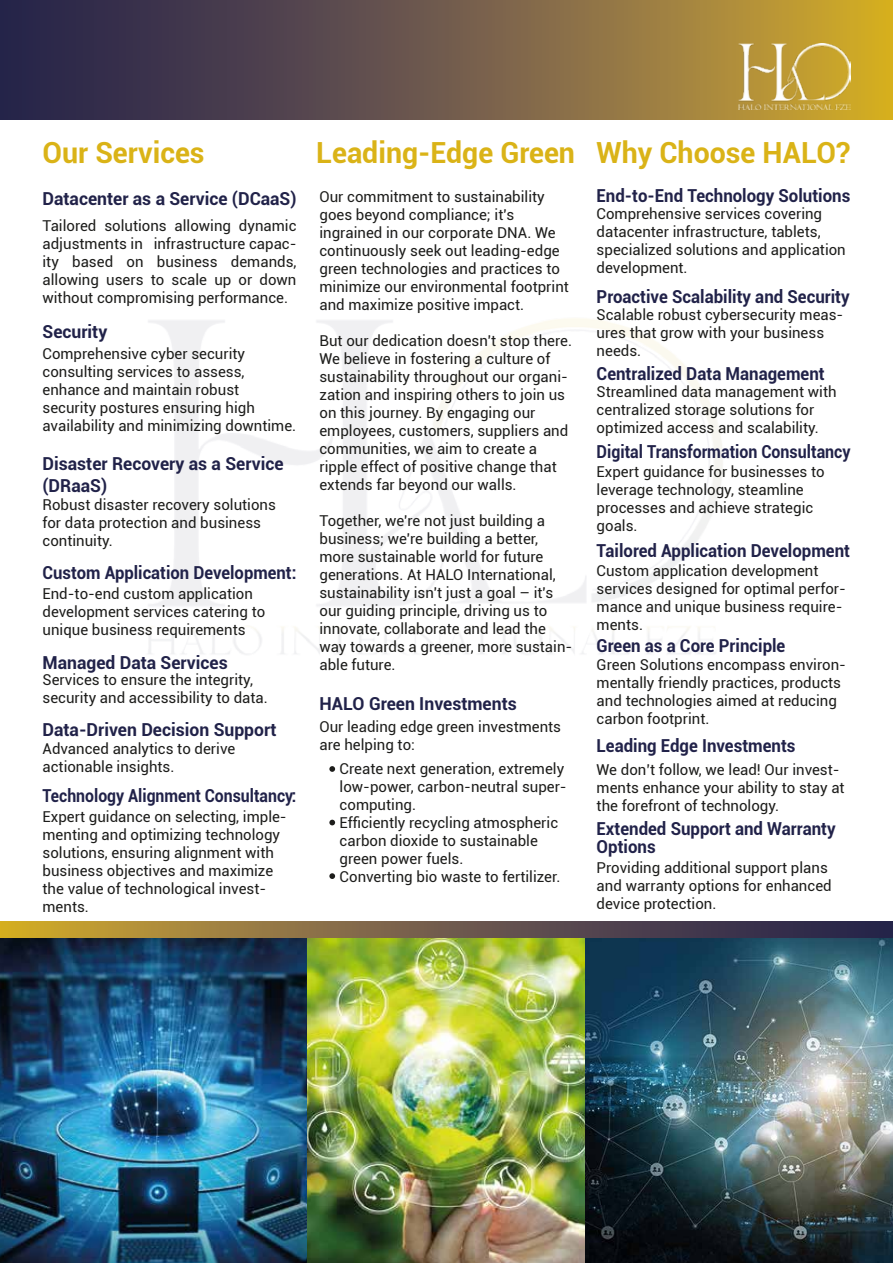
<style>
.page{position:relative;width:893px;height:1263px;background:#fff}
.page>*{position:absolute;margin:0;border:0;box-sizing:border-box;transform-origin:0 0}
.t1{font:700 29.1px "Roboto";color:#dab317}
.t2{font:700 17.85px/18.5px "Roboto";color:#212249;scale:.94 1}
.t3{font:700 17.85px/21.5px "Roboto";color:#212249}
.t4{font:700 17.85px "Roboto";color:#212249;scale:.89 1}
.t5{font:700 17.85px "Roboto";color:#212249;scale:.88 1}
.t6{font:700 17.85px "Roboto";color:#212249;scale:.93 1}
.t7{font:15px/18px "Roboto";color:#1d1d1b}
</style>
<div class="page">
<svg style="left:0;top:0;width:893px;height:120px"></svg>
<svg style="left:0;top:921px;width:893px;height:18px"></svg>
<svg style="left:329px;top:766px;width:6px;height:6px"></svg>
<svg style="left:329px;top:820px;width:6px;height:5px"></svg>
<svg style="left:329px;top:873px;width:6px;height:6px"></svg>
<img style="left:738px;top:44px;width:112px;height:65px">
<img style="left:0;top:939px;width:893px;height:324px">
<h1 class="t1" style="left:43px;top:132px;width:164px">Our Services</h1>
<p class="t3" style="left:43px;top:187px;width:256px">Datacenter as a Service (DCaaS)</p>
<p class="t7" style="left:43px;top:216px;width:256px;text-align:justify">Tailored solutions allowing dynamic adjustments in infrastructure capac&shy;ity based on business demands, allowing users to scale up or down without compromising performance.</p>
<p class="t3" style="left:43px;top:320px;width:66px">Security</p>
<p class="t7" style="left:43px;top:344px;width:255px">Comprehensive cyber security consulting services to assess, enhance and maintain robust security postures ensuring high availability and minimizing downtime.</p>
<p class="t3" style="left:43px;top:452px;width:243px">Disaster Recovery as a Service (DRaaS)</p>
<p class="t7" style="left:43px;top:495px;width:235px">Robust disaster recovery solutions for data protection and business continuity.</p>
<p class="t6" style="left:43px;top:560px;width:275px">Custom Application Development:</p>
<p class="t7" style="left:43px;top:584px;width:224px">End-to-end custom application development services catering to unique business requirements</p>
<p class="t3" style="left:43px;top:651px;width:187px">Managed Data Services</p>
<p class="t7" style="left:43px;top:670px;width:227px">Services to ensure the integrity, security and accessibility to data.</p>
<p class="t3" style="left:43px;top:718px;width:235px">Data-Driven Decision Support</p>
<p class="t7" style="left:43px;top:739px;width:194px">Advanced analytics to derive actionable insights.</p>
<p class="t5" style="left:43px;top:783px;width:290px">Technology Alignment Consultancy:</p>
<p class="t7" style="left:43px;top:807px;width:246px">Expert guidance on selecting, imple&shy;menting and optimizing technology solutions, ensuring alignment with business objectives and maximize the value of technological invest&shy;ments.</p>
<h1 class="t1" style="left:316px;top:132px;width:260px">Leading-Edge Green</h1>
<p class="t7" style="left:319px;top:187px;width:251px">Our commitment to sustainability goes beyond compliance; it's ingrained in our corporate DNA. We continuously seek out leading-edge green technologies and practices to minimize our environmental footprint and maximize positive impact.</p>
<p class="t7" style="left:319px;top:331px;width:254px">But our dedication doesn't stop there.<br>We believe in fostering a culture of sustainability throughout our organi&shy;zation and inspiring others to join us on this journey. By engaging our employees, customers, suppliers and communities, we aim to create a ripple effect of positive change that extends far beyond our walls.</p>
<p class="t7" style="left:319px;top:511px;width:254px">Together, we're not just building a business; we're building a better, more sustainable world for future generations. At HALO International, sustainability isn't just a goal – it's our guiding principle, driving us to innovate, collaborate and lead the way towards a greener, more sustain&shy;able future.</p>
<p class="t3" style="left:319px;top:693px;width:199px">HALO Green Investments</p>
<p class="t7" style="left:319px;top:717px;width:243px">Our leading edge green investments are helping to:</p>
<p class="t7" style="left:340px;top:759px;width:229px">Create next generation, extremely low-power, carbon-neutral super&shy;computing.<br>Efficiently recycling atmospheric carbon dioxide to sustainable green power fuels.<br>Converting bio waste to fertilizer.</p>
<h1 class="t1" style="left:597px;top:132px;width:255px">Why Choose HALO?</h1>
<p class="t2" style="left:597px;top:186px;width:271px">End-to-End Technology Solutions</p>
<p class="t7" style="left:597px;top:205px;width:251px">Comprehensive services covering datacenter infrastructure, tablets, specialized solutions and application development.</p>
<p class="t2" style="left:597px;top:287px;width:271px">Proactive Scalability and Security</p>
<p class="t7" style="left:597px;top:306px;width:248px">Scalable robust cybersecurity meas&shy;ures that grow with your business needs.</p>
<p class="t2" style="left:597px;top:364px;width:244px">Centralized Data Management</p>
<p class="t7" style="left:597px;top:382px;width:242px">Streamlined data management with centralized storage solutions for optimized access and scalability.</p>
<p class="t4" style="left:597px;top:439px;width:287px">Digital Transformation Consultancy</p>
<p class="t7" style="left:597px;top:462px;width:230px">Expert guidance for businesses to leverage technology, steamline processes and achieve strategic goals.</p>
<p class="t2" style="left:597px;top:541px;width:271px">Tailored Application Development</p>
<p class="t7" style="left:597px;top:561px;width:251px">Custom application development services designed for optimal perfor&shy;mance and unique business require&shy;ments.</p>
<p class="t2" style="left:597px;top:636px;width:202px">Green as a Core Principle</p>
<p class="t7" style="left:597px;top:655px;width:251px">Green Solutions encompass environ&shy;mentally friendly practices, products and technologies aimed at reducing carbon footprint.</p>
<p class="t2" style="left:597px;top:736px;width:213px">Leading Edge Investments</p>
<p class="t7" style="left:597px;top:760px;width:250px">We don’t follow, we lead! Our invest&shy;ments enhance your ability to stay at the forefront of technology.</p>
<p class="t2" style="left:597px;top:818px;width:256px">Extended Support and Warranty<br>Options</p>
<p class="t7" style="left:597px;top:858px;width:237px">Providing additional support plans and warranty options for enhanced device protection.</p>
</div>
